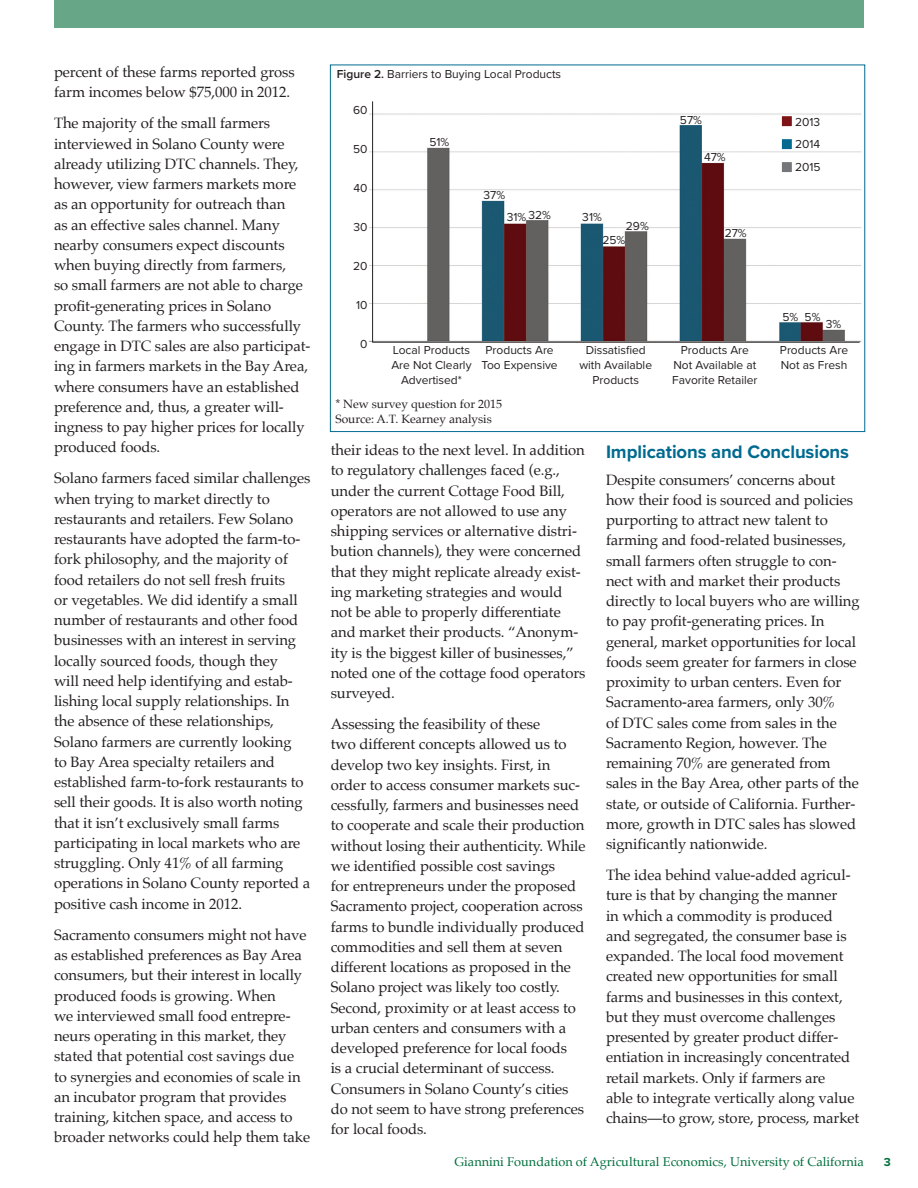
<style>
.page{position:relative;width:918px;height:1188px;background:#fff}
.page>*{position:absolute;margin:0;border:0;box-sizing:border-box;transform-origin:0 0}
.Article_Body__Palati{font:700 18.75px "Proxima Nova";letter-spacing:-.005em;color:#006a90}
.Article_Body__Palati-2{font:15px/20.2px "Palatino";letter-spacing:-.005em;color:#231f20}
.t1{font:12.75px "Palatino";color:#006f3c}
.Chart_axis_label-rig{font:12px/15px "Proxima Nova";color:#231f20;text-align:center}
.Figure___Table_Sourc{font:12px "Palatino";color:#231f20}
.Figure_Title_Proxima{font:12px "Proxima Nova";color:#231f20}
.Chart_Labels-centere{font:12px/15px "Proxima Nova";color:#231f20;text-align:center}
.t2{font:700 12px "Proxima Nova";color:#006f3c}
.s1{font-weight:600}
</style>
<div class="page">
<div style="left:54px;top:0;width:810px;height:28px;background:#67a788"></div>
<img style="left:370px;top:112px;width:492px;height:230px">
<div style="left:780px;top:115px;width:13px;height:13px;background:#7e1315;border:2px solid #fff"></div>
<div style="left:780px;top:138px;width:13px;height:13px;background:#006a90;border:2px solid #fff"></div>
<div style="left:780px;top:161px;width:13px;height:13px;background:#757679;border:2px solid #fff"></div>
<hr style="left:372px;top:101px;width:1px;height:241px;background:#231f20">
<hr style="left:372px;top:342px;width:488px;height:1px;background:#231f20">
<p class="Article_Body__Palati-2" style="left:54px;top:62px;width:242px">percent of these farms reported gross farm incomes below $75,000 in 2012.</p>
<p class="Article_Body__Palati-2" style="left:54px;top:113px;width:258px">The majority of the small farmers interviewed in Solano County were already utilizing DTC channels. They, however, view farmers markets more as an opportunity for outreach than<br>as an effective sales channel. Many nearby consumers expect discounts when buying directly from farmers,<br>so small farmers are not able to charge profit-generating prices in Solano County. The farmers who successfully engage in DTC sales are also participat&shy;ing in farmers markets in the Bay Area, where consumers have an established preference and, thus, a greater will&shy;ingness to pay higher prices for locally produced foods.</p>
<p class="Article_Body__Palati-2" style="left:54px;top:468px;width:258px">Solano farmers faced similar challenges when trying to market directly to restaurants and retailers. Few Solano restaurants have adopted the farm-to&shy;fork philosophy, and the majority of food retailers do not sell fresh fruits<br>or vegetables. We did identify a small number of restaurants and other food businesses with an interest in serving locally sourced foods, though they<br>will need help identifying and estab&shy;lishing local supply relationships. In the absence of these relationships, Solano farmers are currently looking<br>to Bay Area specialty retailers and established farm-to-fork restaurants to sell their goods. It is also worth noting that it isn’t exclusively small farms participating in local markets who are struggling. Only 41% of all farming operations in Solano County reported a positive cash income in 2012.</p>
<p class="Article_Body__Palati-2" style="left:54px;top:924px;width:258px">Sacramento consumers might not have as established preferences as Bay Area consumers, but their interest in locally produced foods is growing. When<br>we interviewed small food entrepre&shy;neurs operating in this market, they stated that potential cost savings due to synergies and economies of scale in an incubator program that provides training, kitchen space, and access to broader networks could help them take</p>
<p class="Figure_Title_Proxima" style="left:337px;top:65px;width:226px"><span class="s1">Figure 2.</span> Barriers to Buying Local Products</p>
<p class="Chart_axis_label-rig" style="left:353px;top:102px;width:16px">60</p>
<p class="Chart_axis_label-rig" style="left:353px;top:141px;width:16px">50</p>
<p class="Chart_axis_label-rig" style="left:353px;top:180px;width:16px">40</p>
<p class="Chart_axis_label-rig" style="left:353px;top:219px;width:16px">30</p>
<p class="Chart_axis_label-rig" style="left:353px;top:258px;width:16px">20</p>
<p class="Chart_axis_label-rig" style="left:356px;top:297px;width:13px">10</p>
<p class="Chart_axis_label-rig" style="left:360px;top:336px;width:9px">0</p>
<p class="Chart_axis_label-rig" style="left:429px;top:134px;width:21px">51%</p>
<p class="Chart_axis_label-rig" style="left:484px;top:187px;width:23px">37%</p>
<p class="Chart_axis_label-rig" style="left:507px;top:209px;width:21px">31%</p>
<p class="Chart_axis_label-rig" style="left:529px;top:207px;width:24px">32%</p>
<p class="Chart_axis_label-rig" style="left:582px;top:209px;width:21px">31%</p>
<p class="Chart_axis_label-rig" style="left:626px;top:218px;width:24px">29%</p>
<p class="Chart_axis_label-rig" style="left:603px;top:232px;width:24px">25%</p>
<p class="Chart_axis_label-rig" style="left:680px;top:112px;width:24px">57%</p>
<p class="Chart_axis_label-rig" style="left:704px;top:149px;width:23px">47%</p>
<p class="Chart_axis_label-rig" style="left:725px;top:225px;width:24px">27%</p>
<p class="Chart_axis_label-rig" style="left:795px;top:114px;width:27px">2013</p>
<p class="Chart_axis_label-rig" style="left:795px;top:136px;width:27px">2014</p>
<p class="Chart_axis_label-rig" style="left:795px;top:159px;width:27px">2015</p>
<p class="Chart_axis_label-rig" style="left:782px;top:309px;width:17px">5%</p>
<p class="Chart_axis_label-rig" style="left:805px;top:309px;width:17px">5%</p>
<p class="Chart_axis_label-rig" style="left:826px;top:316px;width:17px">3%</p>
<p class="Chart_Labels-centere" style="left:391px;top:342px;width:82px">Local Products<br>Are Not Clearly<br>Advertised*</p>
<p class="Chart_axis_label-rig" style="left:482px;top:342px;width:78px">Products Are<br>Too Expensive</p>
<p class="Chart_axis_label-rig" style="left:579px;top:342px;width:74px">Dissatisfied with Available<br>Products</p>
<p class="Chart_axis_label-rig" style="left:672px;top:342px;width:87px">Products Are<br>Not Available at<br>Favorite Retailer</p>
<p class="Chart_axis_label-rig" style="left:780px;top:342px;width:70px;text-align:left">Products Are<br>Not as Fresh</p>
<p class="Figure___Table_Sourc" style="left:335px;top:394px;width:168px">* New survey question for 2015</p>
<p class="Figure___Table_Sourc" style="left:335px;top:409px;width:158px">Source: A.T. Kearney analysis</p>
<p class="Article_Body__Palati-2" style="left:331px;top:440px;width:256px">their ideas to the next level. In addition to regulatory challenges faced (e.g., under the current Cottage Food Bill, operators are not allowed to use any shipping services or alternative distri&shy;bution channels), they were concerned that they might replicate already exist&shy;ing marketing strategies and would not be able to properly differentiate and market their products. “Anonym&shy;ity is the biggest killer of businesses,” noted one of the cottage food operators surveyed.</p>
<p class="Article_Body__Palati-2" style="left:331px;top:714px;width:256px">Assessing the feasibility of these<br>two different concepts allowed us to develop two key insights. First, in order to access consumer markets suc&shy;cessfully, farmers and businesses need to cooperate and scale their production without losing their authenticity. While we identified possible cost savings<br>for entrepreneurs under the proposed Sacramento project, cooperation across farms to bundle individually produced commodities and sell them at seven different locations as proposed in the Solano project was likely too costly.<br>Second, proximity or at least access to urban centers and consumers with a developed preference for local foods<br>is a crucial determinant of success.<br>Consumers in Solano County’s cities do not seem to have strong preferences for local foods.</p>
<p class="Article_Body__Palati" style="left:606px;top:437px;width:245px">Implications and Conclusions</p>
<p class="Article_Body__Palati-2" style="left:606px;top:469px;width:255px">Despite consumers’ concerns about how their food is sourced and policies purporting to attract new talent to farming and food-related businesses, small farmers often struggle to con&shy;nect with and market their products directly to local buyers who are willing to pay profit-generating prices. In general, market opportunities for local foods seem greater for farmers in close proximity to urban centers. Even for Sacramento-area farmers, only 30%<br>of DTC sales come from sales in the Sacramento Region, however. The remaining 70% are generated from sales in the Bay Area, other parts of the state, or outside of California. Further&shy;more, growth in DTC sales has slowed significantly nationwide.</p>
<p class="Article_Body__Palati-2" style="left:606px;top:865px;width:255px">The idea behind value-added agricul&shy;ture is that by changing the manner<br>in which a commodity is produced and segregated, the consumer base is expanded. The local food movement created new opportunities for small farms and businesses in this context, but they must overcome challenges presented by greater product differ&shy;entiation in increasingly concentrated retail markets. Only if farmers are<br>able to integrate vertically along value chains—to grow, store, process, market</p>
<p class="t1" style="left:455px;top:1151px;width:411px">Giannini Foundation of Agricultural Economics, University of California</p>
<p class="t2" style="left:884px;top:1153px;width:9px">3</p>
</div>
